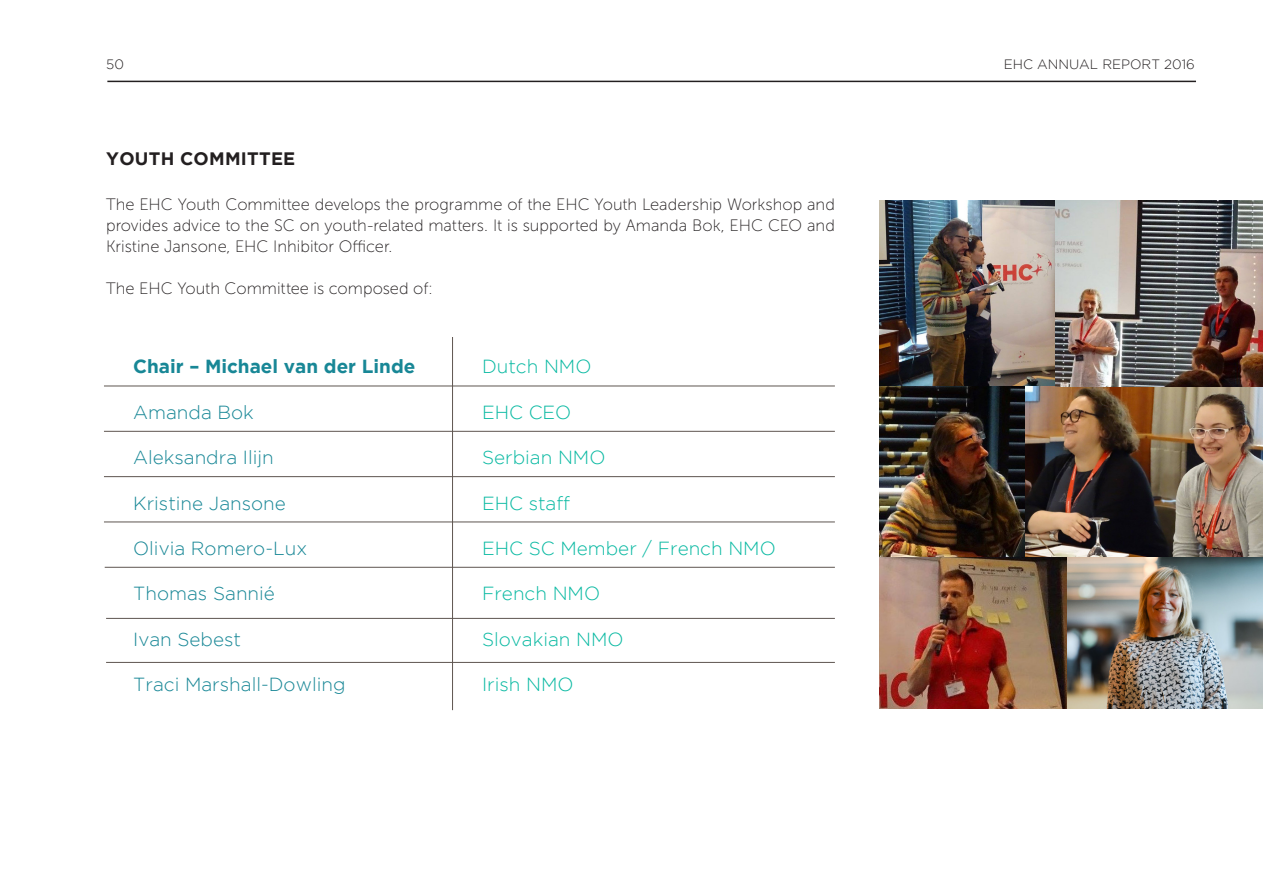
<style>
.page{position:relative;width:1263px;height:893px;background:#fff}
.page>*{position:absolute;margin:0;border:0;box-sizing:border-box;transform-origin:0 0}
.t1{font:300 18.9px "Gotham";color:#188796}
.t2{font:300 18.9px "Gotham";color:#09b9a2}
.t3{font:700 18.9px "Gotham";color:#188796}
.sous_titre{font:700 18px "Gotham";letter-spacing:.015em;color:#231f20}
.Texte_museo_sans{font:16.5px/21px "Museo Sans 100";color:#231f20;text-align:justify}
.t4{font:300 13.5px "Gotham";color:#231f20}
</style>
<div class="page">
<hr style="left:107px;top:81px;width:1089px;height:1px;background:#231f20">
<hr style="left:104px;top:386px;width:731px;height:1px;background:#5e5550">
<hr style="left:105px;top:567px;width:730px;height:1px;background:#5e5550">
<hr style="left:104px;top:522px;width:731px;height:1px;background:#5e5550">
<hr style="left:104px;top:476px;width:731px;height:1px;background:#5e5550">
<hr style="left:104px;top:431px;width:731px;height:1px;background:#5e5550">
<hr style="left:452px;top:337px;width:1px;height:373px;background:#5e5550">
<hr style="left:106px;top:618px;width:729px;height:1px;background:#5e5550">
<hr style="left:106px;top:662px;width:729px;height:1px;background:#5e5550">
<img style="left:880px;top:201px;width:383px;height:186px">
<img style="left:1025px;top:387px;width:238px;height:322px">
<img style="left:880px;top:557px;width:187px;height:152px">
<img style="left:880px;top:387px;width:145px;height:169px">
<p class="t4" style="left:106px;top:57px;width:19px">50</p>
<p class="t4" style="left:1004px;top:57px;width:193px">EHC ANNUAL REPORT 2016</p>
<p class="sous_titre" style="left:106px;top:148px;width:191px">YOUTH COMMITTEE</p>
<p class="Texte_museo_sans" style="left:106px;top:194px;width:730px">The EHC Youth Committee develops the programme of the EHC Youth Leadership Workshop and provides advice to the SC on youth-related matters. It is supported by Amanda Bok, EHC CEO and Kristine Jansone, EHC Inhibitor Officer.</p>
<p class="Texte_museo_sans" style="left:106px;top:278px;width:328px">The EHC Youth Committee is composed of:</p>
<p class="t3" style="left:133px;top:356px;width:284px">Chair – Michael van der Linde</p>
<p class="t1" style="left:133px;top:402px;width:122px">Amanda Bok</p>
<p class="t1" style="left:133px;top:447px;width:142px">Aleksandra Ilijn</p>
<p class="t1" style="left:133px;top:493px;width:154px">Kristine Jansone</p>
<p class="t1" style="left:133px;top:538px;width:175px">Olivia Romero-Lux</p>
<p class="t1" style="left:133px;top:583px;width:143px">Thomas Sannié</p>
<p class="t1" style="left:133px;top:629px;width:109px">Ivan Sebest</p>
<p class="t1" style="left:133px;top:674px;width:214px">Traci Marshall-Dowling</p>
<p class="t2" style="left:482px;top:356px;width:111px">Dutch NMO</p>
<p class="t2" style="left:482px;top:402px;width:91px">EHC CEO</p>
<p class="t2" style="left:482px;top:447px;width:125px">Serbian NMO</p>
<p class="t2" style="left:482px;top:493px;width:90px">EHC staff</p>
<p class="t2" style="left:482px;top:538px;width:295px">EHC SC Member / French NMO</p>
<p class="t2" style="left:482px;top:583px;width:120px">French NMO</p>
<p class="t2" style="left:482px;top:629px;width:143px">Slovakian NMO</p>
<p class="t2" style="left:482px;top:674px;width:93px">Irish NMO</p>
</div>
